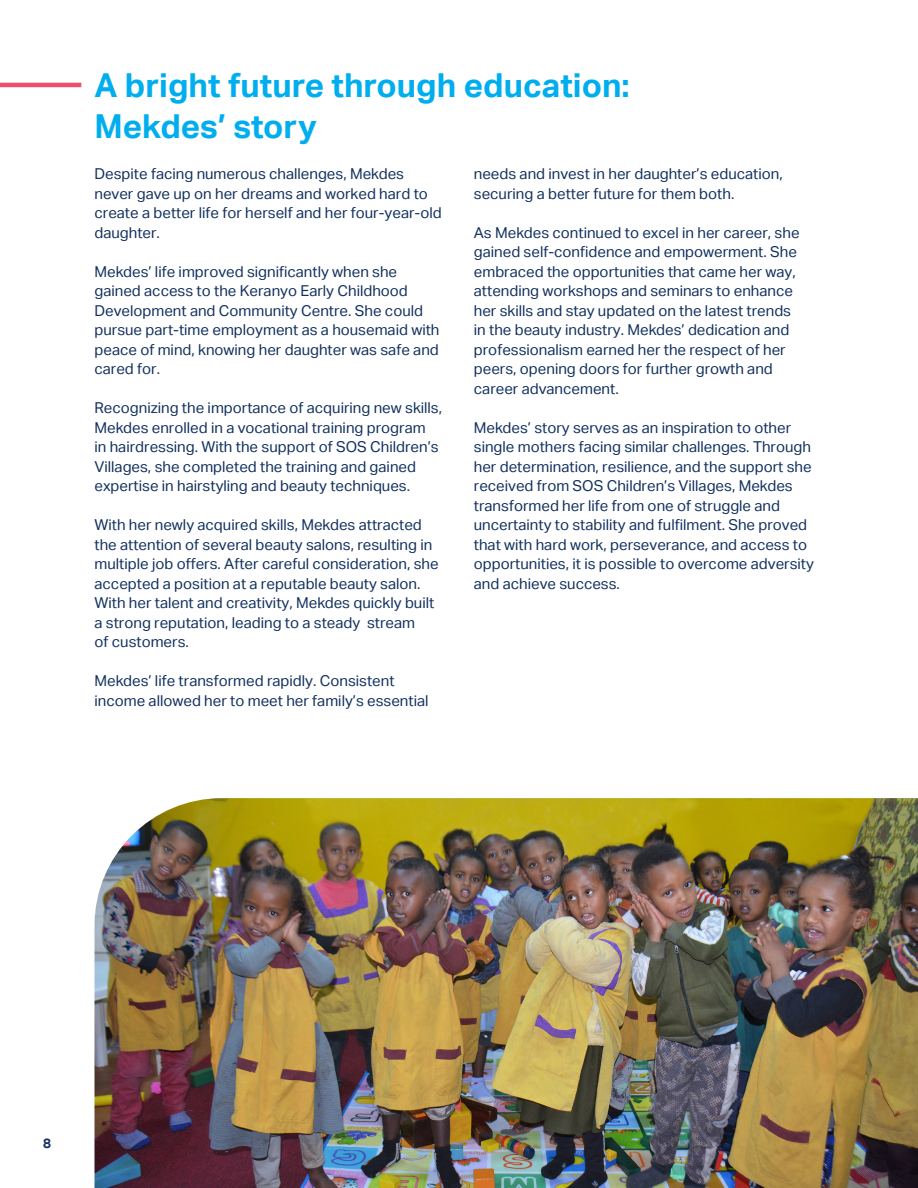
<style>
.page{position:relative;width:918px;height:1188px;background:#fff}
.page>*{position:absolute;margin:0;border:0;box-sizing:border-box;transform-origin:0 0}
.t1{font:700 33px "Aktiv Grotesk";color:#00aeef}
.t2{font:15px/19.5px "Aktiv Grotesk";color:#12315f}
.t3{font:700 13.5px "Aktiv Grotesk";color:#12315f}
</style>
<div class="page">
<hr style="left:0;top:83px;width:81px;height:4px;background:#ef4d69">
<img style="left:95px;top:798px;width:823px;height:390px">
<p class="t1" style="left:94px;top:66px;width:537px">A bright future through education:</p>
<p class="t1" style="left:94px;top:107px;width:224px">Mekdes’ story</p>
<p class="t2" style="left:94px;top:164px;width:349px">Despite facing numerous challenges, Mekdes never gave up on her dreams and worked hard to create a better life for herself and her four-year-old daughter.</p>
<p class="t2" style="left:94px;top:262px;width:346px">Mekdes’ life improved significantly when she gained access to the Keranyo Early Childhood Development and Community Centre. She could pursue part-time employment as a housemaid with peace of mind, knowing her daughter was safe and cared for.</p>
<p class="t2" style="left:94px;top:398px;width:349px">Recognizing the importance of acquiring new skills, Mekdes enrolled in a vocational training program<br>in hairdressing. With the support of SOS Children’s Villages, she completed the training and gained expertise in hairstyling and beauty techniques.</p>
<p class="t2" style="left:94px;top:515px;width:346px">With her newly acquired skills, Mekdes attracted the attention of several beauty salons, resulting in multiple job offers. After careful consideration, she accepted a position at a reputable beauty salon.<br>With her talent and creativity, Mekdes quickly built a strong reputation, leading to a steady stream<br>of customers.</p>
<p class="t2" style="left:94px;top:671px;width:336px">Mekdes’ life transformed rapidly. Consistent income allowed her to meet her family’s essential</p>
<p class="t2" style="left:474px;top:164px;width:310px">needs and invest in her daughter’s education, securing a better future for them both.</p>
<p class="t2" style="left:474px;top:223px;width:327px">As Mekdes continued to excel in her career, she gained self-confidence and empowerment. She embraced the opportunities that came her way, attending workshops and seminars to enhance her skills and stay updated on the latest trends in the beauty industry. Mekdes’ dedication and professionalism earned her the respect of her peers, opening doors for further growth and</p>
<p class="t2" style="left:474px;top:379px;width:146px">career advancement.</p>
<p class="t2" style="left:474px;top:418px;width:342px">Mekdes’ story serves as an inspiration to other single mothers facing similar challenges. Through her determination, resilience, and the support she received from SOS Children’s Villages, Mekdes transformed her life from one of struggle and uncertainty to stability and fulfilment. She proved that with hard work, perseverance, and access to opportunities, it is possible to overcome adversity and achieve success.</p>
<p class="t3" style="left:43px;top:1135px;width:9px">8</p>
</div>
